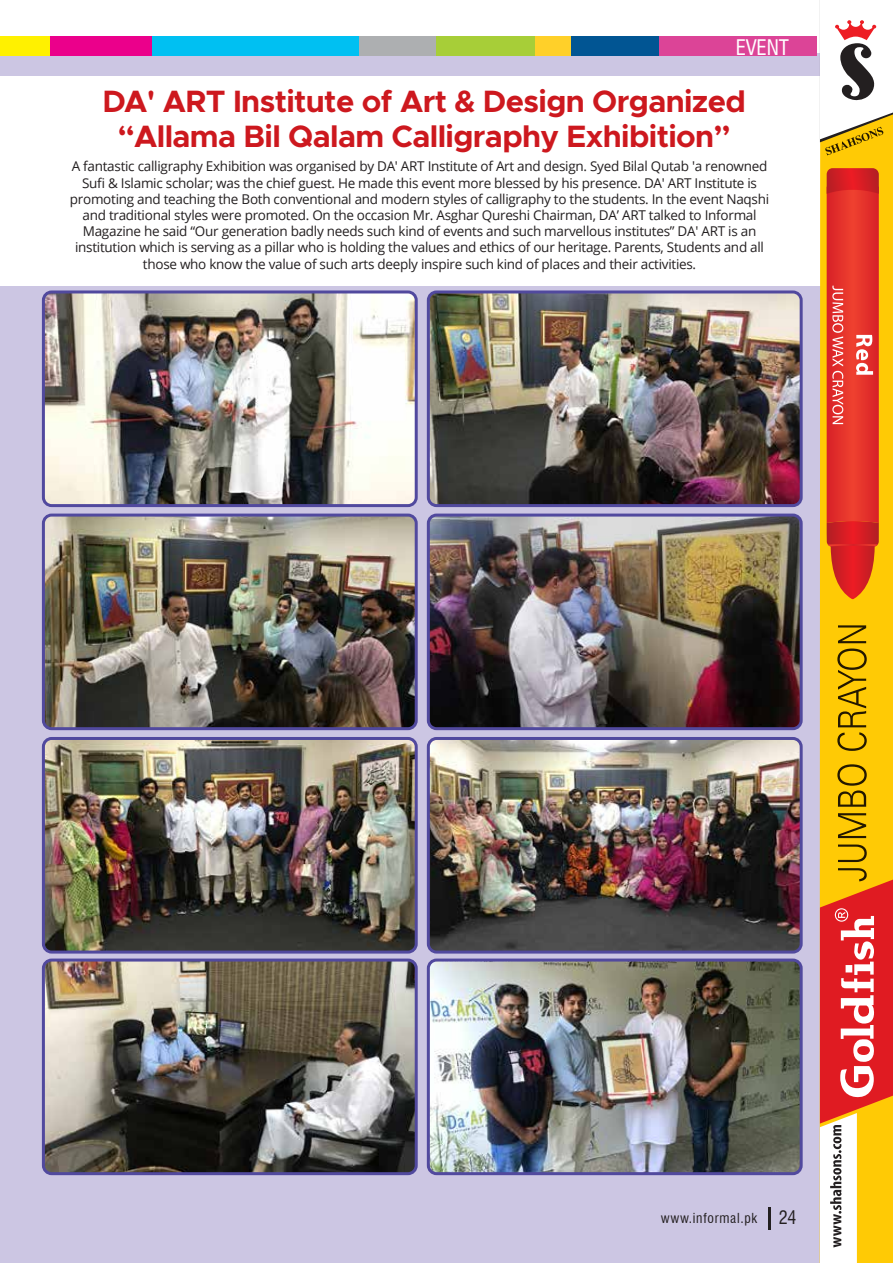
<style>
.page{position:relative;width:893px;height:1263px;background:#fff}
.page>*{position:absolute;margin:0;border:0;box-sizing:border-box;transform-origin:0 0}
.t1{font:700 31.05px/34.8px "Metropolis";letter-spacing:-.02em;color:#cd181e;text-align:center}
.t2{font:condensed 21px "Swiss 721 BT";letter-spacing:-.01em;color:#fff}
.t3{font:13.5px/16.2px "Open Sans";letter-spacing:-.02em;color:#231f20;text-align:center}
.t4{font:condensed 13.5px "Swiss 721 BT";letter-spacing:.05em;color:#231f20}
.s1{font-size:18px}
</style>
<div class="page">
<div style="left:0;top:54px;width:833px;height:1209px;background:#ccc6e3"></div>
<div style="left:0;top:76px;width:820px;height:210px;background:#fff"></div>
<hr style="left:769px;top:1207px;width:2px;height:23px;background:#231f20">
<div style="left:46px;top:36px;width:107px;height:20px;background:#eb008b"></div>
<div style="left:0;top:36px;width:50px;height:20px;background:#fff100"></div>
<div style="left:535px;top:36px;width:65px;height:20px;background:#ffd029"></div>
<div style="left:435px;top:36px;width:100px;height:20px;background:#a7ce38"></div>
<div style="left:359px;top:36px;width:76px;height:20px;background:#adafb1"></div>
<div style="left:153px;top:36px;width:206px;height:20px;background:#00c0f2"></div>
<div style="left:571px;top:36px;width:130px;height:20px;background:#015593"></div>
<div style="left:659px;top:36px;width:158px;height:20px;background:#dc4497"></div>
<div style="left:820px;top:155px;width:73px;height:713px;background:#ffca05"></div>
<svg style="left:820px;top:20px;width:73px;height:135px"></svg>
<svg style="left:820px;top:868px;width:73px;height:395px"></svg>
<svg style="left:838px;top:844px;width:29px;height:18px"></svg>
<svg style="left:838px;top:813px;width:28px;height:25px"></svg>
<svg style="left:837px;top:764px;width:30px;height:43px"></svg>
<svg style="left:837px;top:625px;width:30px;height:126px;background:#ca9f03"></svg>
<svg style="left:827px;top:168px;width:52px;height:431px;background:#e23c2f"></svg>
<img style="left:46px;top:294px;width:368px;height:209px">
<div style="left:42px;top:290px;width:376px;height:217px;border:3px solid #51499e;border-radius:8px"></div>
<img style="left:431px;top:294px;width:368px;height:209px">
<div style="left:427px;top:290px;width:376px;height:217px;border:3px solid #51499e;border-radius:8px"></div>
<img style="left:43px;top:515px;width:371px;height:214px">
<div style="left:42px;top:514px;width:376px;height:216px;border:3px solid #51499e;border-radius:8px"></div>
<img style="left:428px;top:515px;width:371px;height:214px">
<div style="left:427px;top:514px;width:376px;height:216px;border:3px solid #51499e;border-radius:8px"></div>
<img style="left:43px;top:741px;width:372px;height:211px">
<div style="left:42px;top:737px;width:376px;height:216px;border:3px solid #51499e;border-radius:8px"></div>
<img style="left:428px;top:741px;width:371px;height:211px">
<div style="left:427px;top:737px;width:376px;height:216px;border:3px solid #51499e;border-radius:8px"></div>
<img style="left:43px;top:962px;width:371px;height:212px">
<div style="left:42px;top:958px;width:376px;height:217px;border:3px solid #51499e;border-radius:8px"></div>
<img style="left:428px;top:962px;width:371px;height:212px">
<div style="left:427px;top:958px;width:376px;height:217px;border:3px solid #51499e;border-radius:8px"></div>
<h2 class="t2" style="left:736px;top:34px;width:55px">EVENT</h2>
<h1 class="t1" style="left:102px;top:84px;width:645px">DA' ART Institute of Art &amp; Design Organized “Allama Bil Qalam Calligraphy Exhibition”</h1>
<p class="t3" style="left:70px;top:158px;width:701px">A fantastic calligraphy Exhibition was organised by DA' ART Institute of Art and design. Syed Bilal Qutab 'a renowned Sufi &amp; Islamic scholar; was the chief guest. He made this event more blessed by his presence. DA' ART Institute is promoting and teaching the Both conventional and modern styles of calligraphy to the students. In the event Naqshi and traditional styles were promoted. On the occasion Mr. Asghar Qureshi Chairman, DA’ ART talked to Informal Magazine he said “Our generation badly needs such kind of events and such marvellous institutes” DA' ART is an institution which is serving as a pillar who is holding the values and ethics of our heritage. Parents, Students and all those who know the value of such arts deeply inspire such kind of places and their activities.</p>
<p class="t4" style="left:661px;top:1210px;width:137px">www.informal.pk <span class="s1">24</span></p>
</div>
